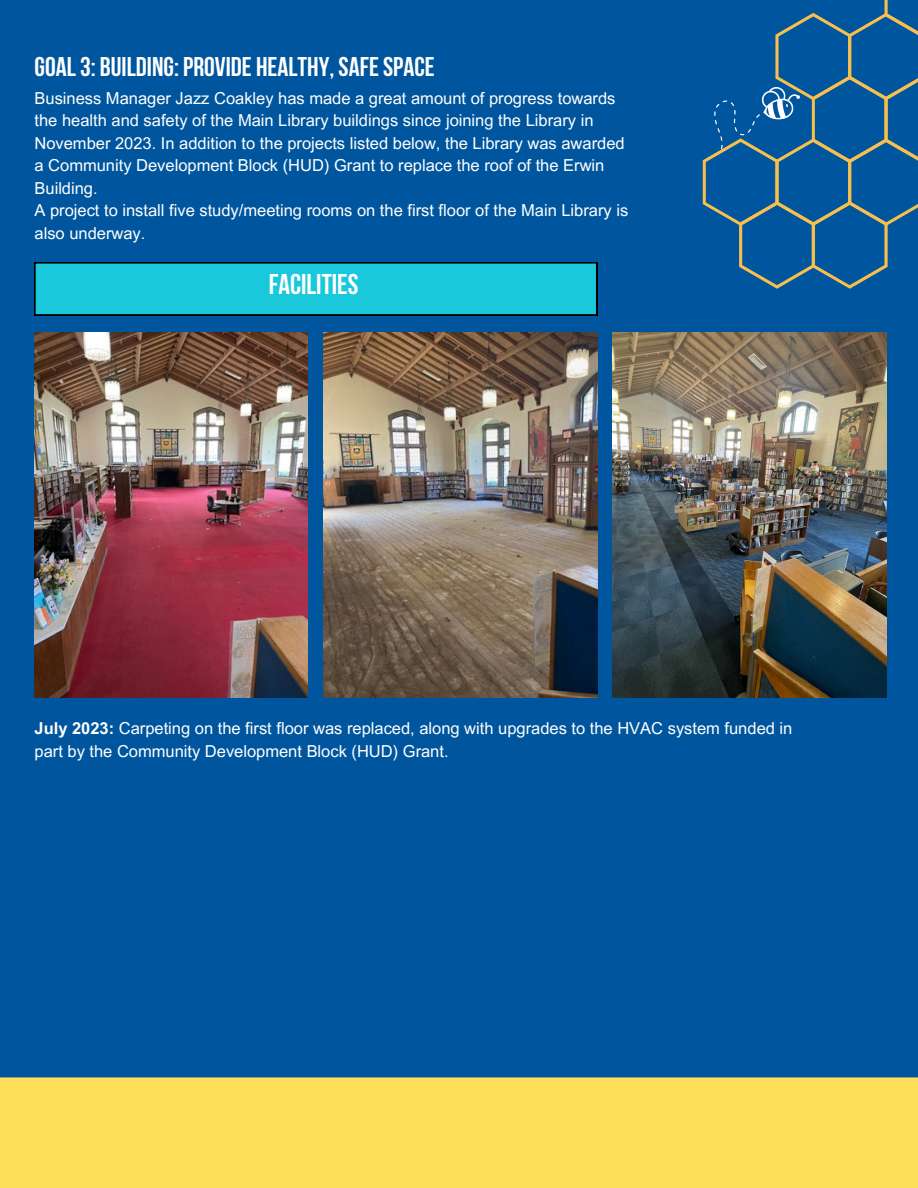
<style>
.page{position:relative;width:918px;height:1188px;background:#00569e}
.page>*{position:absolute;margin:0;border:0;box-sizing:border-box;transform-origin:0 0}
.t1{font:700 28.5px "Bebas Neue";color:#fff}
.t2{font:700 27px "Bebas Neue";color:#fff}
.t3{font:16.5px/22.5px "Arial MT Pro";color:#fff}
.s1{font-weight:700}
</style>
<div class="page">
<svg style="left:703px;top:0;width:215px;height:289px"></svg>
<img style="left:35px;top:333px;width:273px;height:364px">
<img style="left:324px;top:333px;width:273px;height:364px">
<img style="left:613px;top:333px;width:273px;height:364px">
<div style="left:35px;top:262px;width:562px;height:53px;background:#1ac8db"></div>
<img style="left:708px;top:87px;width:91px;height:76px">
<div style="left:0;top:1077px;width:918px;height:111px;background:#ffde59"></div>
<p class="t2" style="left:35px;top:55px;width:402px">GOAL3: BUILDING: PROVIDE HEALTHY, SAFESPACE</p>
<p class="t3" style="left:35px;top:89px;width:592px">Business Manager Jazz Coakley has made a great amount of progress towards the health and safety of the Main Library buildings since joining the Library in November 2023. In addition to the projects listed below, the Library was awarded a Community Development Block (HUD) Grant to replace the roof of the Erwin Building.</p>
<p class="t3" style="left:35px;top:201px;width:595px">A project to install five study/meeting rooms on the first floor of the Main Library is also underway.</p>
<h1 class="t1" style="left:269px;top:273px;width:91px">FACILITIES</h1>
<p class="t3" style="left:35px;top:719px;width:759px"><span class="s1">July 2023:</span> Carpeting on the first floor was replaced, along with upgrades to the HVAC system funded in part by the Community Development Block (HUD) Grant.</p>
</div>
